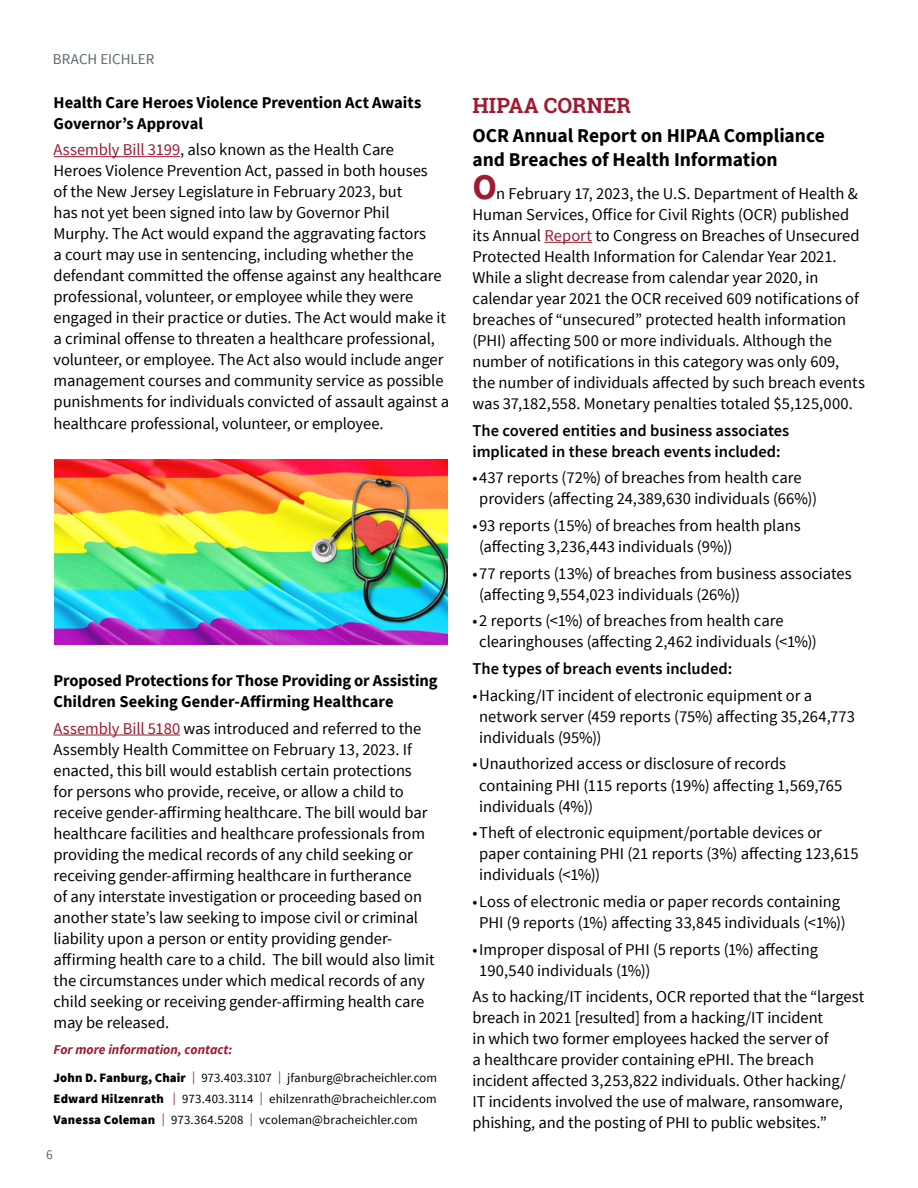
<style>
.page{position:relative;width:918px;height:1188px;background:#fff}
.page>*{position:absolute;margin:0;border:0;box-sizing:border-box;transform-origin:0 0}
.t1{font:700 21px "Roboto Slab";letter-spacing:.005em;color:#9e1c30}
.t2{font:700 19.5px/23.4px "Source Sans Pro";color:#000}
.t3{font:16.5px/21px "Source Sans Pro";letter-spacing:-.005em;color:#000}
.t4{font:700 16.5px/21px "Source Sans Pro";color:#000}
.t5{font:600 16.5px/21px "Source Sans Pro";color:#000}
.t6{font:15px "Source Sans Pro";color:#5b6870}
.t7{font:italic 700 13.5px "Source Sans Pro";color:#9e1c30}
.t8{font:13.5px "Source Sans Pro";color:#5b6870}
.t9{font:12.75px/21px "Source Sans Pro";letter-spacing:.01em;color:#000;text-align:justify}
.s1{color:#9b192f}
.s2{font-weight:900}
.s3{font-weight:700;font-size:36px;color:#9e1c30}
</style>
<div class="page">
<hr style="left:54px;top:156px;width:126px;height:1px;background:#9b192f">
<hr style="left:54px;top:735px;width:126px;height:1px;background:#9b192f">
<hr style="left:544px;top:242px;width:48px;height:1px;background:#9b192f">
<img style="left:54px;top:459px;width:393px;height:185px">
<p class="t6" style="left:53px;top:49px;width:103px">BRACH EICHLER</p>
<p class="t4" style="left:54px;top:92px;width:369px">Health Care Heroes Violence Prevention Act Awaits<br>Governor’s Approval</p>
<p class="t3" style="left:54px;top:140px;width:397px"><span class="s1">Assembly Bill 3199</span>, also known as the Health Care<br>Heroes Violence Prevention Act, passed in both houses<br>of the New Jersey Legislature in February 2023, but<br>has not yet been signed into law by Governor Phil Murphy. The Act would expand the aggravating factors<br>a court may use in sentencing, including whether the defendant committed the offense against any healthcare professional, volunteer, or employee while they were engaged in their practice or duties. The Act would make it a criminal offense to threaten a healthcare professional, volunteer, or employee. The Act also would include anger management courses and community service as possible punishments for individuals convicted of assault against a healthcare professional, volunteer, or employee.</p>
<p class="t4" style="left:54px;top:670px;width:386px">Proposed Protections for Those Providing or Assisting<br>Children Seeking Gender-Affirming Healthcare</p>
<p class="t3" style="left:54px;top:718px;width:383px"><span class="s1">Assembly Bill 5180</span> was introduced and referred to the Assembly Health Committee on February 13, 2023. If enacted, this bill would establish certain protections for persons who provide, receive, or allow a child to receive gender-affirming healthcare. The bill would bar healthcare facilities and healthcare professionals from providing the medical records of any child seeking or receiving gender-affirming healthcare in furtherance<br>of any interstate investigation or proceeding based on another state’s law seeking to impose civil or criminal liability upon a person or entity providing gender&shy;affirming health care to a child. The bill would also limit the circumstances under which medical records of any child seeking or receiving gender-affirming health care may be released.</p>
<p class="t7" style="left:54px;top:1041px;width:180px">For more information, contact:</p>
<p class="t9" style="left:54px;top:1068px;width:385px"><span class="s2">John D. Fanburg, Chair</span> <span class="s1">|</span> 973.403.3107 <span class="s1">|</span> jfanburg@bracheichler.com <span class="s2">Edward Hilzenrath</span> <span class="s1">|</span> 973.403.3114 <span class="s1">|</span> ehilzenrath@bracheichler.com <span class="s2">Vanessa Coleman</span> <span class="s1">|</span> 973.364.5208 <span class="s1">|</span> vcoleman@bracheichler.com</p>
<p class="t8" style="left:46px;top:1146px;width:8px">6</p>
<p class="t1" style="left:472px;top:91px;width:160px">HIPAA CORNER</p>
<p class="t2" style="left:472px;top:124px;width:354px">OCR Annual Report on HIPAA Compliance and Breaches of Health Information</p>
<p class="t3" style="left:472px;top:183px;width:394px"><span class="s3">O</span>n February 17, 2023, the U.S. Department of Health &amp; Human Services, Office for Civil Rights (OCR) published its Annual <span class="s1">Report</span> to Congress on Breaches of Unsecured Protected Health Information for Calendar Year 2021.<br>While a slight decrease from calendar year 2020, in calendar year 2021 the OCR received 609 notifications of breaches of “unsecured” protected health information (PHI) affecting 500 or more individuals. Although the number of notifications in this category was only 609, the number of individuals affected by such breach events was 37,182,558. Monetary penalties totaled $5,125,000.</p>
<p class="t5" style="left:473px;top:420px;width:318px">The covered entities and business associates implicated in these breach events included:</p>
<p class="t3" style="left:479px;top:468px;width:339px;text-indent:-7px">•437 reports (72%) of breaches from health care providers (affecting 24,389,630 individuals (66%))</p>
<p class="t3" style="left:479px;top:515px;width:323px;text-indent:-7px">•93 reports (15%) of breaches from health plans (affecting 3,236,443 individuals (9%))</p>
<p class="t3" style="left:479px;top:563px;width:374px;text-indent:-7px">•77 reports (13%) of breaches from business associates (affecting 9,554,023 individuals (26%))</p>
<p class="t3" style="left:479px;top:611px;width:339px;text-indent:-7px">•2 reports (&lt;1%) of breaches from health care clearinghouses (affecting 2,462 individuals (&lt;1%))</p>
<p class="t5" style="left:473px;top:659px;width:261px">The types of breach events included:</p>
<p class="t3" style="left:479px;top:685px;width:377px;text-indent:-7px">•Hacking/IT incident of electronic equipment or a network server (459 reports (75%) affecting 35,264,773 individuals (95%))</p>
<p class="t3" style="left:479px;top:754px;width:365px;text-indent:-7px">•Unauthorized access or disclosure of records containing PHI (115 reports (19%) affecting 1,569,765 individuals (4%))</p>
<p class="t3" style="left:479px;top:822px;width:381px;text-indent:-7px">•Theft of electronic equipment/portable devices or paper containing PHI (21 reports (3%) affecting 123,615 individuals (&lt;1%))</p>
<p class="t3" style="left:473px;top:891px;width:375px;text-align:center">•Loss of electronic media or paper records containing<br>PHI (9 reports (1%) affecting 33,845 individuals (&lt;1%))</p>
<p class="t3" style="left:479px;top:939px;width:340px;text-indent:-7px">•Improper disposal of PHI (5 reports (1%) affecting<br>190,540 individuals (1%))</p>
<p class="t3" style="left:473px;top:986px;width:393px">As to hacking/IT incidents, OCR reported that the “largest breach in 2021 [resulted] from a hacking/IT incident<br>in which two former employees hacked the server of<br>a healthcare provider containing ePHI. The breach incident affected 3,253,822 individuals. Other hacking/<br>IT incidents involved the use of malware, ransomware, phishing, and the posting of PHI to public websites.”</p>
</div>
